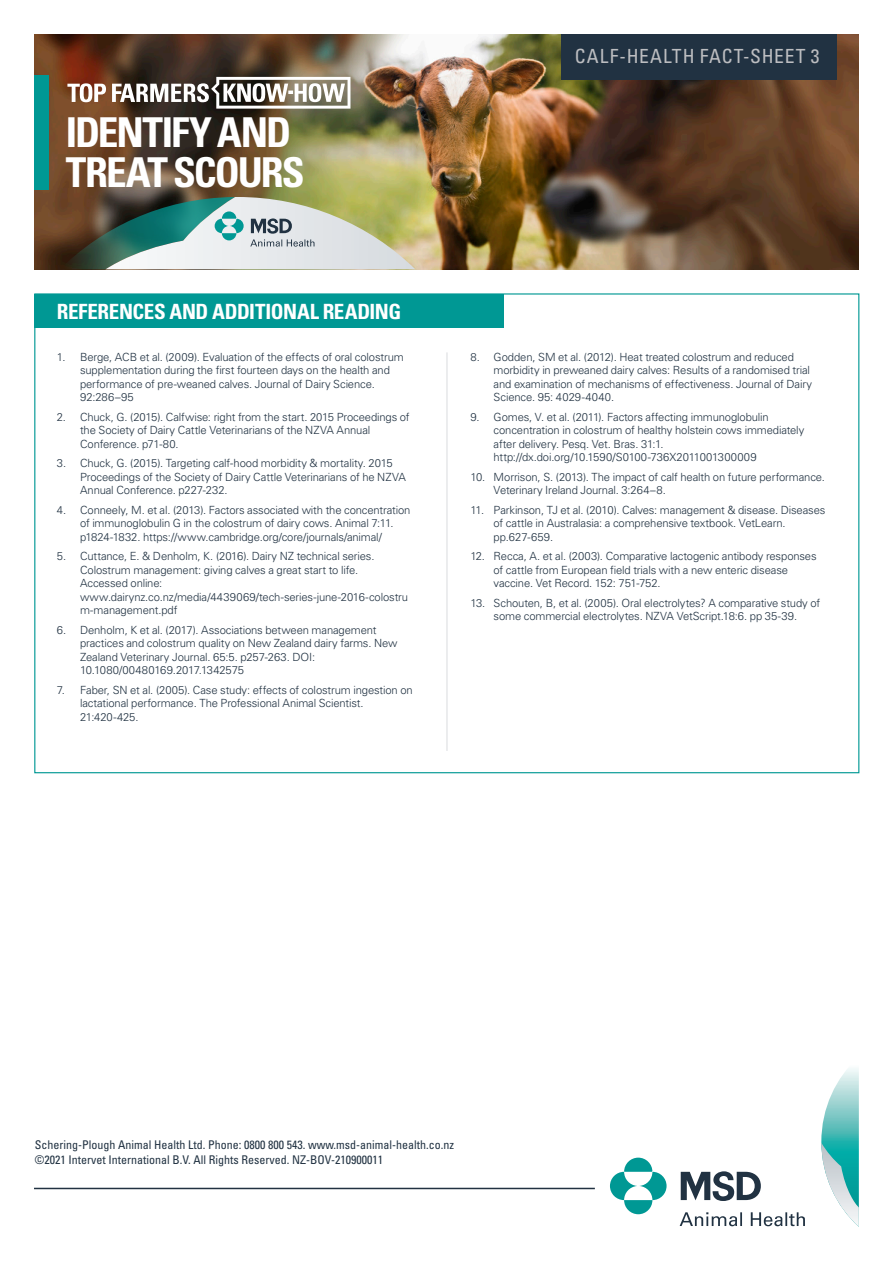
<style>
.page{position:relative;width:893px;height:1263px;background:#fff}
.page>*{position:absolute;margin:0;border:0;box-sizing:border-box;transform-origin:0 0}
.t1{font:700 condensed 41.1px/39.5px "Univers";letter-spacing:-.05em;color:#fff}
.t2{font:700 condensed 21px "Univers";letter-spacing:-.015em;color:#fff}
.t3{font:condensed 19.5px "Univers";letter-spacing:.05em;color:#bcbdc0}
.t4{font:condensed 12px/15px "Univers";color:#213242}
.t5{font:300 11.25px/13.5px "Univers";letter-spacing:-.015em;color:#213242}
</style>
<div class="page">
<div style="left:35px;top:294px;width:469px;height:34px;background:#009894"></div>
<hr style="left:446px;top:352px;width:2px;height:399px;background:#e6e7e9">
<svg style="left:680px;top:1171px;width:125px;height:55px"></svg>
<svg style="left:610px;top:1157px;width:57px;height:57px"></svg>
<hr style="left:34px;top:1188px;width:561px;height:1px;background:#213242">
<svg style="left:821px;top:1068px;width:38px;height:159px"></svg>
<img style="left:34px;top:34px;width:825px;height:235px">
<div style="left:561px;top:34px;width:276px;height:46px;background:#213242"></div>
<svg style="left:67px;top:77px;width:283px;height:32px"></svg>
<svg style="left:60px;top:197px;width:355px;height:72px;background:#9baa9a"></svg>
<div style="left:34px;top:76px;width:15px;height:114px;background:#009894"></div>
<h1 class="t1" style="left:66px;top:113px;width:240px">IDENTIFY AND<br>TREAT SCOURS</h1>
<h2 class="t2" style="left:57px;top:299px;width:346px">REFERENCES AND ADDITIONAL READING</h2>
<p class="t5" style="left:80px;top:349px;width:325px;text-indent:-23px">1. Berge, ACB et al. (2009). Evaluation of the effects of oral colostrum supplementation during the first fourteen days on the health and performance of pre-weaned calves. Journal of Dairy Science.<br>92:286–95</p>
<p class="t5" style="left:80px;top:409px;width:331px;text-indent:-23px">2. Chuck, G. (2015). Calfwise: right from the start. 2015 Proceedings of the Society of Dairy Cattle Veterinarians of the NZVA Annual<br>Conference. p71-80.</p>
<p class="t5" style="left:80px;top:456px;width:327px;text-indent:-23px">3. Chuck, G. (2015). Targeting calf-hood morbidity &amp; mortality. 2015<br>Proceedings of the Society of Dairy Cattle Veterinarians of he NZVA<br>Annual Conference. p227-232.</p>
<p class="t5" style="left:57px;top:502px;width:355px;text-align:center">4. Conneely, M. et al. (2013). Factors associated with the concentration of immunoglobulin G in the colostrum of dairy cows. Animal 7:11. p1824-1832. https://www.cambridge.org/core/journals/animal/</p>
<p class="t5" style="left:80px;top:549px;width:330px;text-indent:-23px">5. Cuttance, E. &amp; Denholm, K. (2016). Dairy NZ technical series.<br>Colostrum management: giving calves a great start to life.<br>Accessed online: www.dairynz.co.nz/media/4439069/tech-series-june-2016-colostru m-management.pdf</p>
<p class="t5" style="left:80px;top:622px;width:319px;text-indent:-23px">6. Denholm, K et al. (2017). Associations between management practices and colostrum quality on New Zealand dairy farms. New Zealand Veterinary Journal. 65:5. p257-263. DOI:<br>10.1080/00480169.2017.1342575</p>
<p class="t5" style="left:80px;top:682px;width:334px;text-indent:-23px">7. Faber, SN et al. (2005). Case study: effects of colostrum ingestion on lactational performance. The Professional Animal Scientist.<br>21:420-425.</p>
<h3 class="t3" style="left:575px;top:44px;width:246px">CALF-HEALTH FACT-SHEET 3</h3>
<p class="t5" style="left:494px;top:349px;width:320px;text-indent:-23px">8. Godden, SM et al. (2012). Heat treated colostrum and reduced morbidity in preweaned dairy calves: Results of a randomised trial and examination of mechanisms of effectiveness. Journal of Dairy Science. 95: 4029-4040.</p>
<p class="t5" style="left:494px;top:409px;width:312px;text-indent:-23px">9. Gomes, V. et al. (2011). Factors affecting immunoglobulin concentration in colostrum of healthy holstein cows immediately after delivery. Pesq. Vet. Bras. 31:1. http://dx.doi.org/10.1590/S0100-736X2011001300009</p>
<p class="t5" style="left:494px;top:469px;width:333px;text-indent:-23px">10. Morrison, S. (2013). The impact of calf health on future performance.<br>Veterinary Ireland Journal. 3:264–8.</p>
<p class="t5" style="left:494px;top:502px;width:333px;text-indent:-23px">11. Parkinson, TJ et al. (2010). Calves: management &amp; disease. Diseases of cattle in Australasia: a comprehensive textbook. VetLearn. pp.627-659.</p>
<p class="t5" style="left:494px;top:549px;width:325px;text-indent:-23px">12. Recca, A. et al. (2003). Comparative lactogenic antibody responses of cattle from European field trials with a new enteric disease vaccine. Vet Record. 152: 751-752.</p>
<p class="t5" style="left:470px;top:595px;width:351px;text-align:center">13. Schouten, B, et al. (2005). Oral electrolytes? A comparative study of some commercial electrolytes. NZVA VetScript.18:6. pp 35-39.</p>
<p class="t4" style="left:35px;top:1137px;width:421px">Schering-Plough Animal Health Ltd. Phone: 0800 800 543. www.msd-animal-health.co.nz ©2021 Intervet International B.V. All Rights Reserved. NZ-BOV-210900011</p>
</div>
